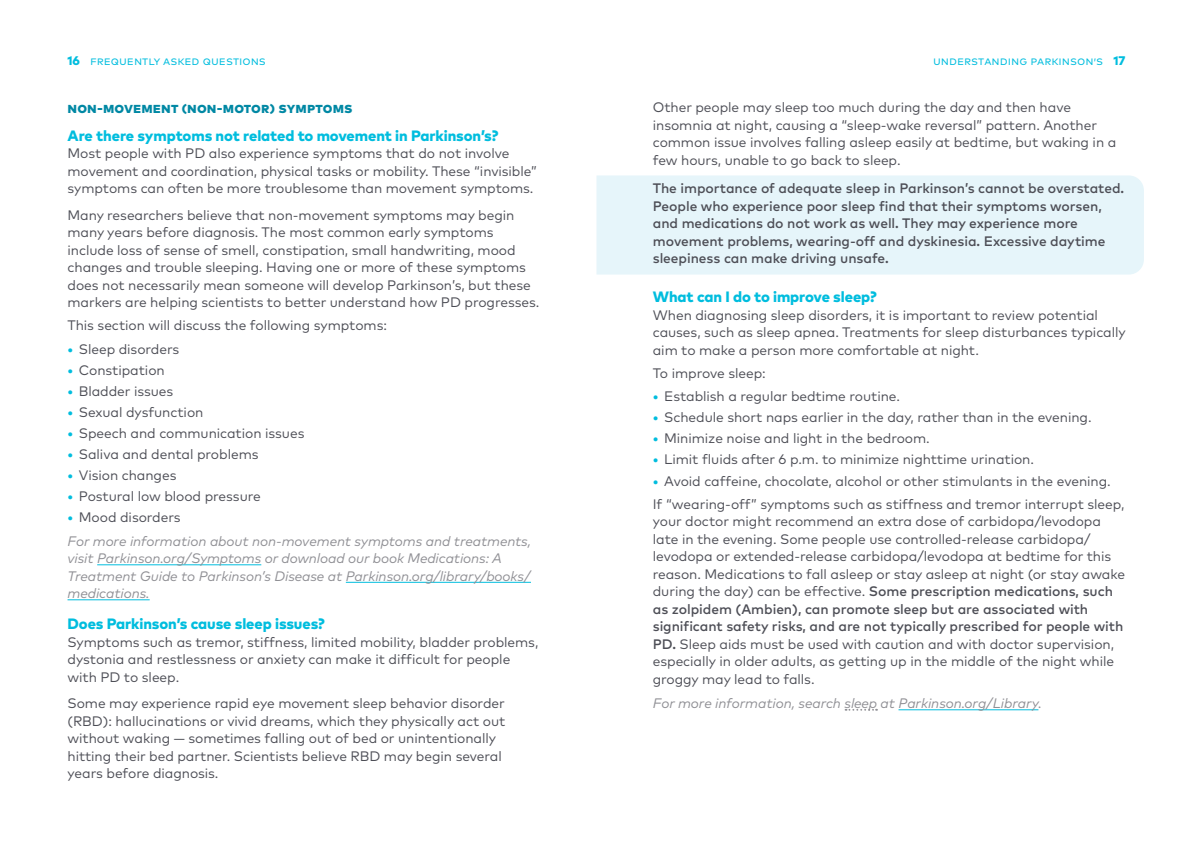
<style>
.page{position:relative;width:1193px;height:855px;background:#fff}
.page>*{position:absolute;margin:0;border:0;box-sizing:border-box;transform-origin:0 0}
.SUBHEAD__lvl_2__Question{font:800 15px "Mark OT";letter-spacing:-.005em;color:#00bdde}
.SUBHEAD__lvl_1__Sections{font:800 15px "Mark OT";letter-spacing:.01em;color:#0088a4}
.BODY_COPY{font:13.75px/17.5px "Mark OT";letter-spacing:-.005em;color:#4d4e56}
.BODY_COPY-2{font:500 13.75px/17.5px "Mark OT";letter-spacing:-.005em;color:#4d4e56}
.For_more_info{font:italic 13.75px/17.5px "Mark OT";letter-spacing:-.005em;color:#909095}
.RUNNING_HEAD{font:12.5px "Mark OT";color:#00bdde}
.s1{font-weight:800}
.s2{font-weight:500;color:#00bdde}
.s3{font-weight:500}
</style>
<div class="page">
<div style="left:596px;top:175px;width:547px;height:100px;background:#e6f5fa"></div>
<svg style="left:845px;top:709px;width:32px;height:2px"></svg>
<hr style="left:898px;top:709px;width:140px;height:1px;background:#00bdde">
<hr style="left:97px;top:564px;width:164px;height:1px;background:#00bdde">
<hr style="left:346px;top:582px;width:185px;height:1px;background:#00bdde">
<hr style="left:68px;top:599px;width:82px;height:1px;background:#00bdde">
<p class="RUNNING_HEAD" style="left:68px;top:53px;width:200px"><span class="s1">16</span> frequently asked questions</p>
<p class="RUNNING_HEAD" style="left:933px;top:53px;width:194px">understanding parkinson’s <span class="s1">17</span></p>
<p class="SUBHEAD__lvl_1__Sections" style="left:68px;top:98px;width:286px">Non-movement (Non-motor) Symptoms</p>
<p class="SUBHEAD__lvl_2__Question" style="left:68px;top:126px;width:432px">Are there symptoms not related to movement in Parkinson’s?</p>
<p class="BODY_COPY" style="left:68px;top:145px;width:471px">Most people with PD also experience symptoms that do not involve movement and coordination, physical tasks or mobility. These “invisible” symptoms can often be more troublesome than movement symptoms.</p>
<p class="BODY_COPY" style="left:68px;top:206px;width:473px">Many researchers believe that non-movement symptoms may begin many years before diagnosis. The most common early symptoms include loss of sense of smell, constipation, small handwriting, mood changes and trouble sleeping. Having one or more of these symptoms does not necessarily mean someone will develop Parkinson’s, but these markers are helping scientists to better understand how PD progresses.</p>
<p class="BODY_COPY" style="left:68px;top:317px;width:321px">This section will discuss the following symptoms:</p>
<p class="BODY_COPY" style="left:68px;top:340px;width:113px"><span class="s2">•</span> Sleep disorders</p>
<p class="BODY_COPY" style="left:68px;top:361px;width:99px"><span class="s2">•</span> Constipation</p>
<p class="BODY_COPY" style="left:68px;top:382px;width:107px"><span class="s2">•</span> Bladder issues</p>
<p class="BODY_COPY" style="left:68px;top:403px;width:137px"><span class="s2">•</span> Sexual dysfunction</p>
<p class="BODY_COPY" style="left:68px;top:424px;width:238px"><span class="s2">•</span> Speech and communication issues</p>
<p class="BODY_COPY" style="left:68px;top:445px;width:192px"><span class="s2">•</span> Saliva and dental problems</p>
<p class="BODY_COPY" style="left:68px;top:466px;width:110px"><span class="s2">•</span> Vision changes</p>
<p class="BODY_COPY" style="left:68px;top:488px;width:195px"><span class="s2">•</span> Postural low blood pressure</p>
<p class="BODY_COPY" style="left:68px;top:509px;width:115px"><span class="s2">•</span> Mood disorders</p>
<p class="For_more_info" style="left:68px;top:532px;width:465px">For more information about non-movement symptoms and treatments, visit Parkinson.org/Symptoms or download our book Medications: A Treatment Guide to Parkinson’s Disease at Parkinson.org/library/books/ medications.</p>
<p class="SUBHEAD__lvl_2__Question" style="left:68px;top:614px;width:259px">Does Parkinson’s cause sleep issues?</p>
<p class="BODY_COPY" style="left:68px;top:633px;width:472px">Symptoms such as tremor, stiffness, limited mobility, bladder problems, dystonia and restlessness or anxiety can make it difficult for people with PD to sleep.</p>
<p class="BODY_COPY" style="left:68px;top:695px;width:439px">Some may experience rapid eye movement sleep behavior disorder (RBD): hallucinations or vivid dreams, which they physically act out without waking — sometimes falling out of bed or unintentionally hitting their bed partner. Scientists believe RBD may begin several years before diagnosis.</p>
<p class="BODY_COPY" style="left:653px;top:98px;width:465px">Other people may sleep too much during the day and then have insomnia at night, causing a “sleep-wake reversal” pattern. Another common issue involves falling asleep easily at bedtime, but waking in a few hours, unable to go back to sleep.</p>
<p class="BODY_COPY-2" style="left:653px;top:179px;width:473px">The importance of adequate sleep in Parkinson’s cannot be overstated.<br>People who experience poor sleep find that their symptoms worsen, and medications do not work as well. They may experience more movement problems, wearing-off and dyskinesia. Excessive daytime sleepiness can make driving unsafe.</p>
<p class="SUBHEAD__lvl_2__Question" style="left:653px;top:287px;width:226px">What can I do to improve sleep?</p>
<p class="BODY_COPY" style="left:653px;top:306px;width:474px">When diagnosing sleep disorders, it is important to review potential causes, such as sleep apnea. Treatments for sleep disturbances typically aim to make a person more comfortable at night.</p>
<p class="BODY_COPY" style="left:653px;top:364px;width:115px">To improve sleep:</p>
<p class="BODY_COPY" style="left:653px;top:387px;width:249px"><span class="s2">•</span> Establish a regular bedtime routine.</p>
<p class="BODY_COPY" style="left:653px;top:408px;width:440px"><span class="s2">•</span> Schedule short naps earlier in the day, rather than in the evening.</p>
<p class="BODY_COPY" style="left:653px;top:430px;width:278px"><span class="s2">•</span> Minimize noise and light in the bedroom.</p>
<p class="BODY_COPY" style="left:653px;top:451px;width:383px"><span class="s2">•</span> Limit fluids after 6 p.m. to minimize nighttime urination.</p>
<p class="BODY_COPY" style="left:653px;top:472px;width:459px"><span class="s2">•</span> Avoid caffeine, chocolate, alcohol or other stimulants in the evening.</p>
<p class="BODY_COPY" style="left:653px;top:495px;width:474px">If “wearing-off” symptoms such as stiffness and tremor interrupt sleep, your doctor might recommend an extra dose of carbidopa/levodopa late in the evening. Some people use controlled-release carbidopa/ levodopa or extended-release carbidopa/levodopa at bedtime for this reason. Medications to fall asleep or stay asleep at night (or stay awake during the day) can be effective. <span class="s3">Some prescription medications, such as zolpidem (Ambien), can promote sleep but are associated with significant safety risks, and are not typically prescribed for people with PD.</span> Sleep aids must be used with caution and with doctor supervision, especially in older adults, as getting up in the middle of the night while groggy may lead to falls.</p>
<p class="For_more_info" style="left:653px;top:694px;width:390px">For more information, search sleep at Parkinson.org/Library.</p>
</div>
